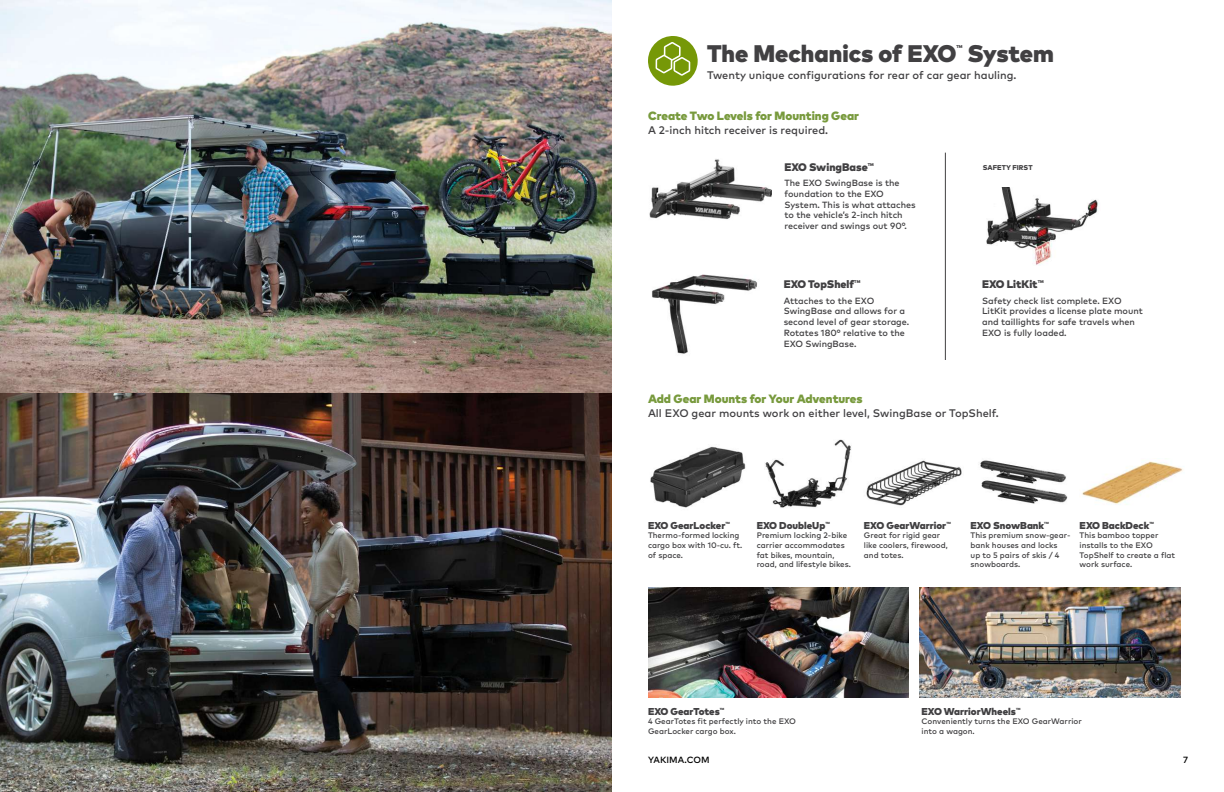
<style>
.page{position:relative;width:1224px;height:792px;background:#fff}
.page>*{position:absolute;margin:0;border:0;box-sizing:border-box;transform-origin:0 0}
.t1{font:900 24px "Mark OT";color:#414042}
.t2{font:900 12px "Mark OT";color:#789a3d}
.t3{font:500 11px "Mark OT";color:#414042}
.t4{font:900 11px "Mark OT";color:#414042}
.t5{font:900 10px "Mark OT";color:#414042}
.t6{font:500 9px/10.8px "Mark OT";color:#414042}
.t7{font:500 9px "Mark OT";letter-spacing:.005em;color:#000}
.t8{font:500 8px/9.6px "Mark OT";color:#414042}
.t9{font:800 7px "Mark OT";letter-spacing:.005em;color:#414042}
.t10{font:900 4.1px "Mark OT";color:#414042}
.t11{font:900 4px "Mark OT";color:#414042}
.t12{font:900 3px "Mark OT";color:#414042}
</style>
<div class="page">
<img style="left:0;top:0;width:612px;height:792px">
<img style="left:650px;top:446px;width:96px;height:62px">
<img style="left:866px;top:460px;width:96px;height:46px">
<img style="left:765px;top:439px;width:86px;height:69px">
<img style="left:980px;top:460px;width:88px;height:44px">
<img style="left:1082px;top:461px;width:101px;height:43px">
<hr style="left:945px;top:153px;width:1px;height:207px;background:#414042">
<img style="left:649px;top:159px;width:123px;height:61px">
<img style="left:652px;top:274px;width:105px;height:80px">
<img style="left:987px;top:188px;width:112px;height:77px">
<svg style="left:648px;top:36px;width:50px;height:50px"></svg>
<img style="left:920px;top:588px;width:261px;height:110px">
<img style="left:648px;top:588px;width:261px;height:110px">
<h1 class="t1" style="left:707px;top:37px;width:251px">The Mechanics of EXO</h1>
<p class="t10" style="left:956px;top:44px;width:8px">TM</p>
<h1 class="t1" style="left:968px;top:37px;width:88px">System</h1>
<h3 class="t3" style="left:707px;top:68px;width:311px">Twenty unique configurations for rear of car gear hauling.</h3>
<h2 class="t2" style="left:648px;top:108px;width:213px">Create Two Levels for Mounting Gear</h2>
<h3 class="t3" style="left:648px;top:123px;width:182px">A 2-inch hitch receiver is required.</h3>
<h3 class="t4" style="left:784px;top:160px;width:85px">EXO SwingBase</h3>
<p class="t11" style="left:868px;top:162px;width:8px">TM</p>
<p class="t6" style="left:784px;top:177px;width:133px">The EXO SwingBase is the foundation to the EXO<br>System. This is what attaches to the vehicle’s 2-inch hitch receiver and swings out 90°.</p>
<h3 class="t4" style="left:784px;top:277px;width:72px">EXO TopShelf</h3>
<p class="t11" style="left:854px;top:279px;width:8px">TM</p>
<p class="t6" style="left:784px;top:295px;width:127px">Attaches to the EXO<br>SwingBase and allows for a second level of gear storage.<br>Rotates 180° relative to the<br>EXO SwingBase.</p>
<p class="t9" style="left:983px;top:163px;width:51px">SAFETY FIRST</p>
<h3 class="t4" style="left:982px;top:277px;width:57px">EXO LitKit</h3>
<p class="t11" style="left:1038px;top:279px;width:8px">TM</p>
<p class="t6" style="left:982px;top:295px;width:162px">Safety check list complete. EXO<br>LitKit provides a license plate mount and taillights for safe travels when<br>EXO is fully loaded.</p>
<h2 class="t2" style="left:648px;top:391px;width:216px">Add Gear Mounts for Your Adventures</h2>
<h3 class="t3" style="left:648px;top:406px;width:352px">All EXO gear mounts work on either level, SwingBase or TopShelf.</h3>
<p class="t5" style="left:648px;top:519px;width:79px">EXO GearLocker</p>
<p class="t12" style="left:725px;top:521px;width:6px">TM</p>
<p class="t8" style="left:648px;top:530px;width:96px">Thermo-formed locking cargo box with 10-cu. ft. of space.</p>
<p class="t5" style="left:757px;top:519px;width:70px">EXO DoubleUp</p>
<p class="t12" style="left:825px;top:521px;width:6px">TM</p>
<p class="t8" style="left:757px;top:530px;width:96px">Premium locking 2-bike carrier accommodates fat bikes, mountain, road, and lifestyle bikes.</p>
<p class="t5" style="left:864px;top:519px;width:84px">EXO GearWarrior</p>
<p class="t12" style="left:946px;top:521px;width:6px">TM</p>
<p class="t8" style="left:864px;top:530px;width:85px">Great for rigid gear like coolers, firewood, and totes.</p>
<p class="t5" style="left:971px;top:519px;width:75px">EXO SnowBank</p>
<p class="t12" style="left:1044px;top:521px;width:6px">TM</p>
<p class="t8" style="left:971px;top:530px;width:101px">This premium snow-gear&shy;bank houses and locks<br>up to 5 pairs of skis / 4 snowboards.</p>
<p class="t5" style="left:1080px;top:519px;width:71px">EXO BackDeck</p>
<p class="t12" style="left:1149px;top:521px;width:6px">TM</p>
<p class="t8" style="left:1080px;top:530px;width:97px">This bamboo topper installs to the EXO<br>TopShelf to create a flat work surface.</p>
<p class="t5" style="left:648px;top:704px;width:73px">EXO GearTotes</p>
<p class="t12" style="left:720px;top:707px;width:6px">TM</p>
<p class="t8" style="left:648px;top:716px;width:150px">4 GearTotes fit perfectly into the EXO<br>GearLocker cargo box.</p>
<p class="t5" style="left:922px;top:704px;width:96px">EXO WarriorWheels</p>
<p class="t12" style="left:1016px;top:707px;width:6px">TM</p>
<p class="t8" style="left:922px;top:716px;width:162px">Conveniently turns the EXO GearWarrior into a wagon.</p>
<p class="t7" style="left:648px;top:754px;width:63px">YAKIMA.COM</p>
<p class="t7" style="left:1183px;top:754px;width:6px">7</p>
</div>
